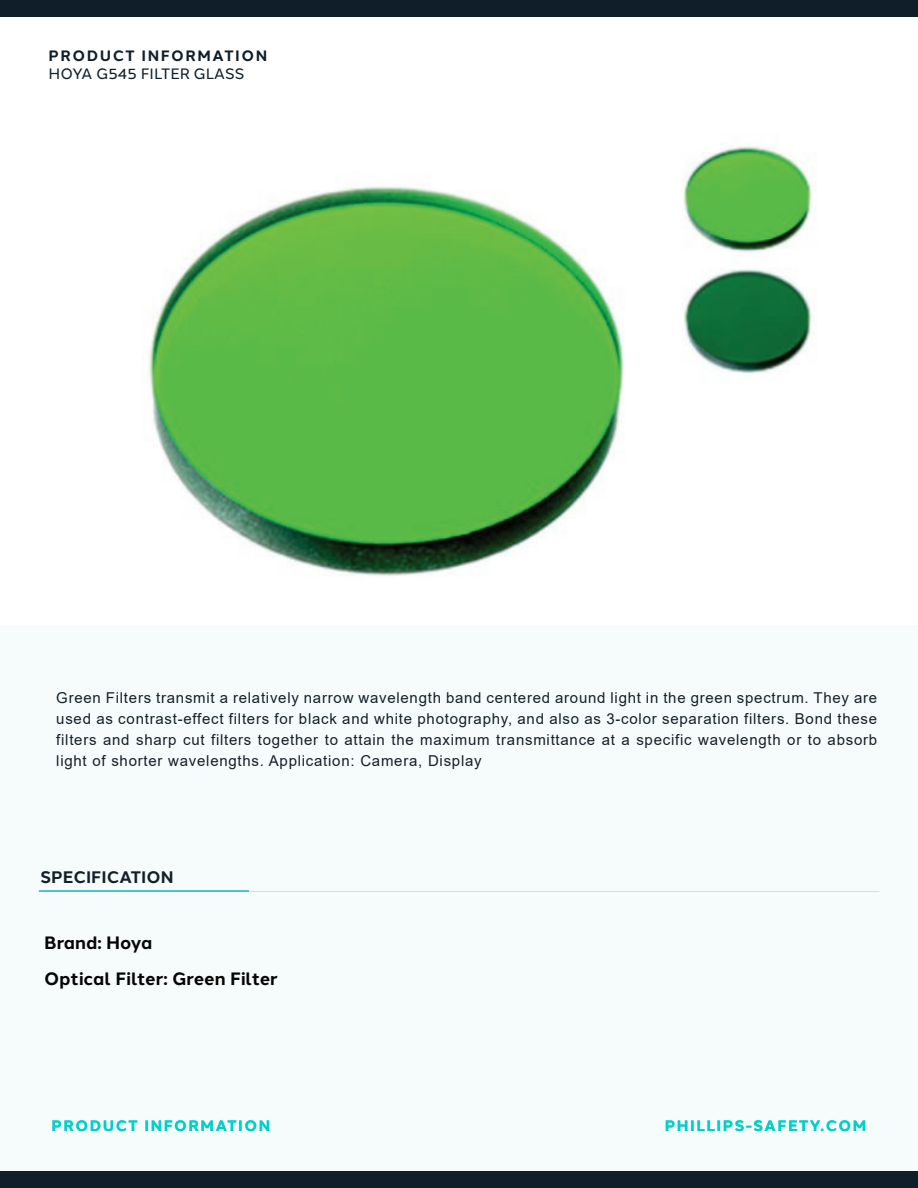
<style>
.page{position:relative;width:918px;height:1188px;background:#fff}
.page>*{position:absolute;margin:0;border:0;box-sizing:border-box;transform-origin:0 0}
.t1{font:700 17.85px/35.8px "Halcom";color:#050504}
.t2{font:700 16.65px "Halcom";color:#142028}
.t3{font:15px/21px "Arial";letter-spacing:.05em;color:#142028;text-align:justify}
.t4{font:700 15px "Halcom";letter-spacing:.1em;color:#00cfca}
.t5{font:15px "Halcom";color:#0f1e28}
.t6{font:700 15px "Halcom";letter-spacing:.1em;color:#0f1e28}
</style>
<div class="page">
<div style="left:0;top:625px;width:918px;height:563px;background:#f6fcfc"></div>
<hr style="left:39px;top:890px;width:209px;height:2px;background:#50c2c5">
<div style="left:0;top:1171px;width:918px;height:17px;background:#0f1e28"></div>
<div style="left:0;top:0;width:918px;height:17px;background:#0f1e28"></div>
<img style="left:149px;top:146px;width:664px;height:430px">
<p class="t6" style="left:49px;top:44px;width:220px">PRODUCT INFORMATION</p>
<p class="t5" style="left:49px;top:62px;width:197px">HOYA G545 FILTER GLASS</p>
<p class="t3" style="left:56px;top:687px;width:822px">Green Filters transmit a relatively narrow wavelength band centered around light in the green spectrum. They are used as contrast-effect filters for black and white photography, and also as 3-color separation filters. Bond these filters and sharp cut filters together to attain the maximum transmittance at a specific wavelength or to absorb light of shorter wavelengths. Application: Camera, Display</p>
<p class="t2" style="left:41px;top:864px;width:134px">SPECIFICATION</p>
<p class="t1" style="left:44px;top:924px;width:235px">Brand: Hoya<br>Optical Filter: Green Filter</p>
<p class="t4" style="left:52px;top:1114px;width:220px">PRODUCT INFORMATION</p>
<p class="t4" style="left:665px;top:1114px;width:203px">PHILLIPS-SAFETY.COM</p>
</div>
